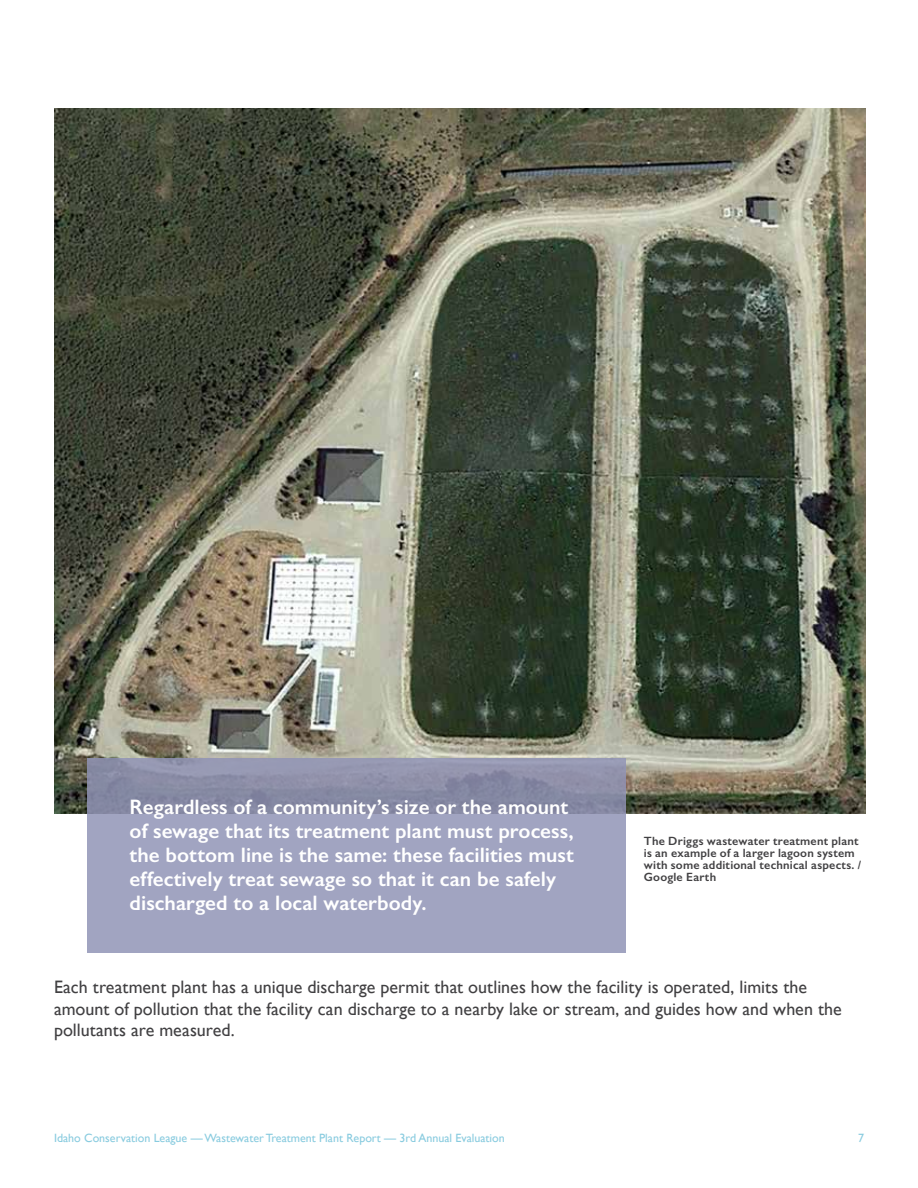
<style>
.page{position:relative;width:918px;height:1188px;background:#fff}
.page>*{position:absolute;margin:0;border:0;box-sizing:border-box;transform-origin:0 0}
.t1{font:600 21px/24px "Gill Sans";color:#fff}
.t2{font:18px/21px "Gill Sans";color:#414042}
.t3{font:600 12px/12px "Gill Sans";letter-spacing:.02em;color:#414042}
.t4{font:12px "Gill Sans";color:#88cbdf}
</style>
<div class="page">
<img style="left:54px;top:108px;width:811px;height:706px">
<svg style="left:87px;top:758px;width:538px;height:195px;background:#9a9db9"></svg>
<p class="t1" style="left:130px;top:795px;width:446px">Regardless of a community’s size or the amount of sewage that its treatment plant must process, the bottom line is the same: these facilities must effectively treat sewage so that it can be safely discharged to a local waterbody.</p>
<p class="t3" style="left:644px;top:834px;width:219px">The Driggs wastewater treatment plant is an example of a larger lagoon system with some additional technical aspects. / Google Earth</p>
<p class="t2" style="left:54px;top:977px;width:789px">Each treatment plant has a unique discharge permit that outlines how the facility is operated, limits the amount of pollution that the facility can discharge to a nearby lake or stream, and guides how and when the pollutants are measured.</p>
<p class="t4" style="left:54px;top:1131px;width:452px">Idaho Conservation League — Wastewater Treatment Plant Report — 3rd Annual Evaluation</p>
<p class="t4" style="left:858px;top:1131px;width:7px">7</p>
</div>
